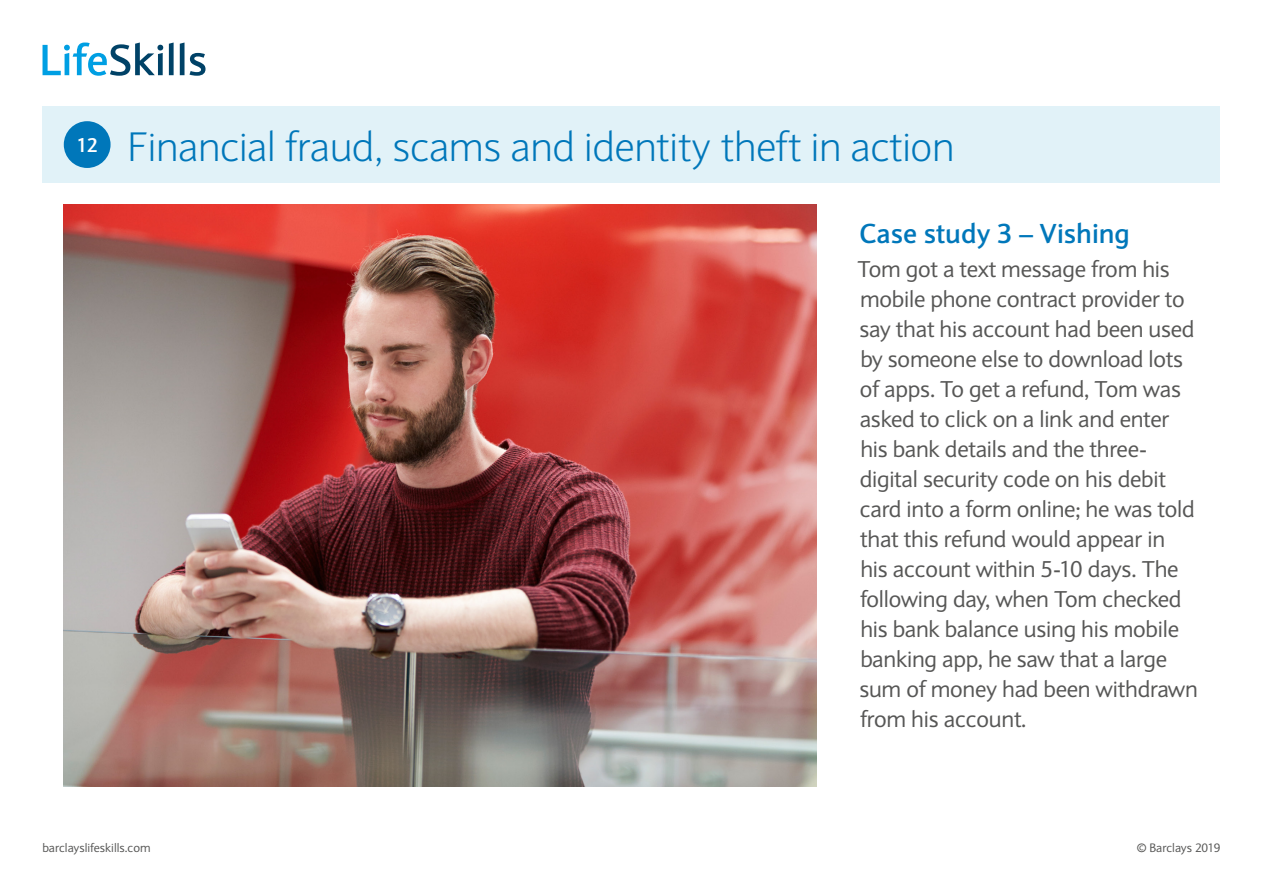
<style>
.page{position:relative;width:1263px;height:893px;background:#fff}
.page>*{position:absolute;margin:0;border:0;box-sizing:border-box;transform-origin:0 0}
.t1{font:300 40.5px "Expert Sans";letter-spacing:-.01em;color:#0077ba}
.t2{font:700 27px "Expert Sans";color:#0077ba}
.t3{font:22.5px/30px "Expert Sans";letter-spacing:-.01em;color:#575756}
.t4{font:700 19.5px "Expert Sans";color:#fff}
.t5{font:12px "Expert Sans";color:#575756}
</style>
<div class="page">
<div style="left:43px;top:106px;width:1177px;height:77px;background:#e1f2f8"></div>
<svg style="left:43px;top:43px;width:120px;height:33px"></svg>
<svg style="left:169px;top:43px;width:5px;height:32px"></svg>
<svg style="left:180px;top:43px;width:25px;height:33px"></svg>
<div style="left:64px;top:121px;width:47px;height:47px;background:#0077ba;border-radius:50%"></div>
<img style="left:64px;top:204px;width:752px;height:583px">
<p class="t4" style="left:76px;top:133px;width:23px">12</p>
<h1 class="t1" style="left:128px;top:122px;width:828px">Financial fraud, scams and identity theft in action</h1>
<p class="t2" style="left:859px;top:215px;width:272px">Case study 3 – Vishing</p>
<p class="t3" style="left:857px;top:254px;width:342px">Tom got a text message from his mobile phone contract provider to say that his account had been used by someone else to download lots of apps. To get a refund, Tom was asked to click on a link and enter his bank details and the three&shy;digital security code on his debit card into a form online; he was told that this refund would appear in<br>his account within 5-10 days. The following day, when Tom checked his bank balance using his mobile banking app, he saw that a large sum of money had been withdrawn from his account.</p>
<p class="t5" style="left:43px;top:840px;width:110px">barclayslifeskills.com</p>
<p class="t5" style="left:1137px;top:840px;width:85px">© Barclays 2019</p>
</div>
